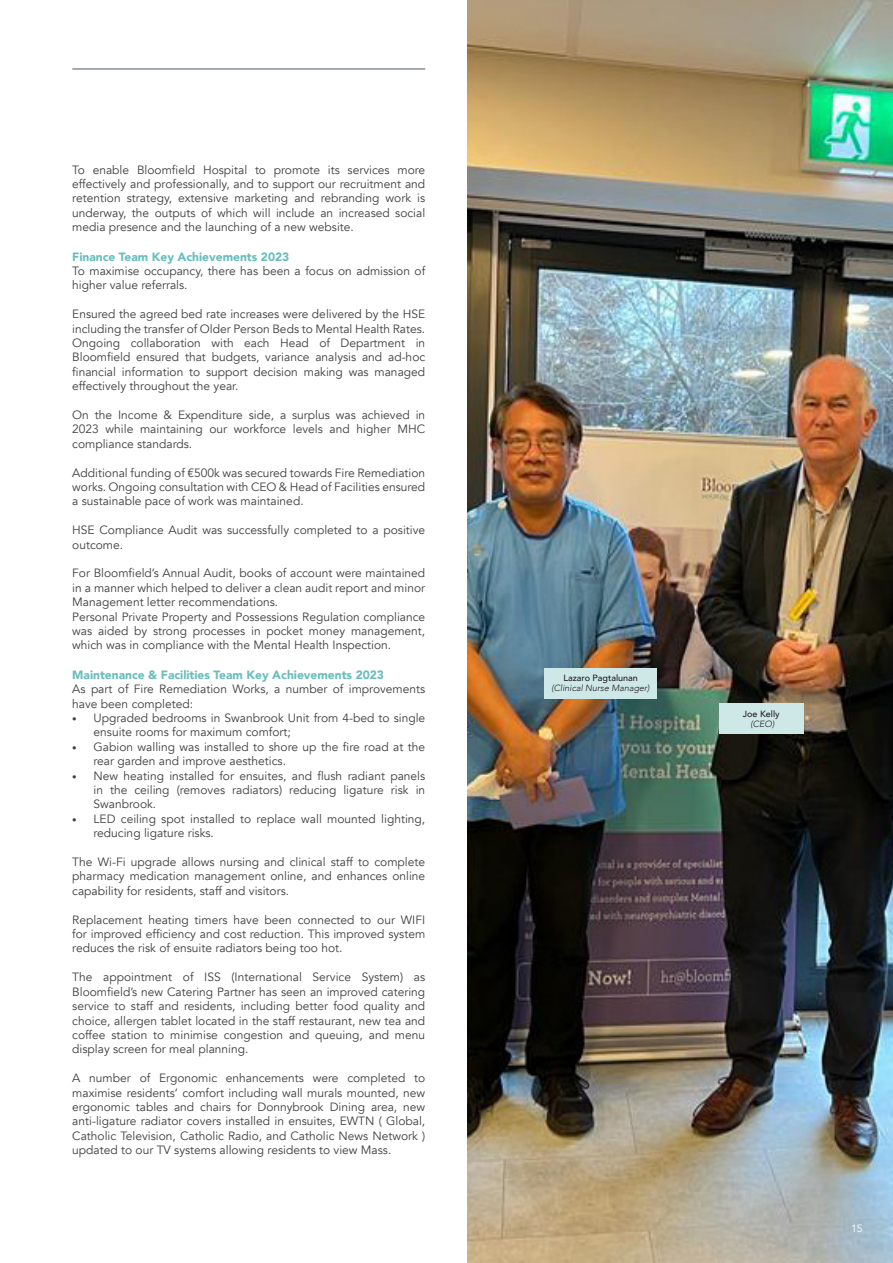
<style>
.page{position:relative;width:893px;height:1263px;background:#fff}
.page>*{position:absolute;margin:0;border:0;box-sizing:border-box;transform-origin:0 0}
.t1{font:12px/14.4px "Avenir";color:#3e3e3f;text-align:justify}
.t2{font:900 12px "Avenir";color:#68bdbc}
.t3{font:10.5px "Avenir";color:#fff}
.t4{font:italic 300 9px/10.5px "Avenir";color:#231f20;text-align:center}
.t5{font:500 9px "Avenir";color:#231f20}
.s1{font-size:9px}
.s2{font-weight:500;font-style:normal}
</style>
<div class="page">
<img style="left:468px;top:0;width:425px;height:1263px">
<div style="left:544px;top:668px;width:113px;height:30px;background:#cee8e8"></div>
<div style="left:719px;top:703px;width:85px;height:31px;background:#cee8e8"></div>
<hr style="left:72px;top:69px;width:353px;height:1px;background:#4f595f">
<p class="t1" style="left:72px;top:162px;width:354px">To enable Bloomfield Hospital to promote its services more effectively and professionally, and to support our recruitment and retention strategy, extensive marketing and rebranding work is underway, the outputs of which will include an increased social media presence and the launching of a new website.</p>
<p class="t2" style="left:72px;top:246px;width:219px">Finance Team Key Achievements 2023</p>
<p class="t1" style="left:72px;top:264px;width:354px">To maximise occupancy, there has been a focus on admission of higher value referrals.</p>
<p class="t1" style="left:72px;top:307px;width:354px">Ensured the agreed bed rate increases were delivered by the HSE including the transfer of Older Person Beds to Mental Health Rates.</p>
<p class="t1" style="left:72px;top:336px;width:354px">Ongoing collaboration with each Head of Department in Bloomfield ensured that budgets, variance analysis and ad-hoc financial information to support decision making was managed effectively throughout the year.</p>
<p class="t1" style="left:72px;top:408px;width:354px">On the Income &amp; Expenditure side, a surplus was achieved in 2023 while maintaining our workforce levels and higher MHC compliance standards.</p>
<p class="t1" style="left:72px;top:465px;width:354px">Additional funding of €500k was secured towards Fire Remediation works. Ongoing consultation with CEO &amp; Head of Facilities ensured a sustainable pace of work was maintained.</p>
<p class="t1" style="left:72px;top:523px;width:354px">HSE Compliance Audit was successfully completed to a positive outcome.</p>
<p class="t1" style="left:72px;top:566px;width:354px">For Bloomfield’s Annual Audit, books of account were maintained in a manner which helped to deliver a clean audit report and minor Management letter recommendations.</p>
<p class="t1" style="left:72px;top:609px;width:354px">Personal Private Property and Possessions Regulation compliance was aided by strong processes in pocket money management, which was in compliance with the Mental Health Inspection.</p>
<p class="t2" style="left:72px;top:664px;width:313px">Maintenance &amp; Facilities Team Key Achievements 2023</p>
<p class="t1" style="left:72px;top:682px;width:354px">As part of Fire Remediation Works, a number of improvements have been completed:</p>
<p class="t1" style="left:94px;top:711px;width:333px;text-indent:-21px"><span class="s1">•</span> Upgraded bedrooms in Swanbrook Unit from 4-bed to single ensuite rooms for maximum comfort;</p>
<p class="t1" style="left:94px;top:740px;width:333px;text-indent:-21px"><span class="s1">•</span> Gabion walling was installed to shore up the fire road at the rear garden and improve aesthetics.</p>
<p class="t1" style="left:94px;top:768px;width:333px;text-indent:-21px"><span class="s1">•</span> New heating installed for ensuites, and flush radiant panels in the ceiling (removes radiators) reducing ligature risk in Swanbrook.</p>
<p class="t1" style="left:94px;top:812px;width:333px;text-indent:-21px"><span class="s1">•</span> LED ceiling spot installed to replace wall mounted lighting, reducing ligature risks.</p>
<p class="t1" style="left:72px;top:855px;width:354px">The Wi-Fi upgrade allows nursing and clinical staff to complete pharmacy medication management online, and enhances online capability for residents, staff and visitors.</p>
<p class="t1" style="left:72px;top:912px;width:354px">Replacement heating timers have been connected to our WIFI for improved efficiency and cost reduction. This improved system reduces the risk of ensuite radiators being too hot.</p>
<p class="t1" style="left:72px;top:970px;width:354px">The appointment of ISS (International Service System) as Bloomfield’s new Catering Partner has seen an improved catering service to staff and residents, including better food quality and choice, allergen tablet located in the staff restaurant, new tea and coffee station to minimise congestion and queuing, and menu display screen for meal planning.</p>
<p class="t1" style="left:72px;top:1071px;width:354px">A number of Ergonomic enhancements were completed to maximise residents’ comfort including wall murals mounted, new ergonomic tables and chairs for Donnybrook Dining area, new anti-ligature radiator covers installed in ensuites, EWTN ( Global, Catholic Television, Catholic Radio, and Catholic News Network ) updated to our TV systems allowing residents to view Mass.</p>
<p class="t4" style="left:552px;top:672px;width:100px"><span class="s2">Lazaro Pagtalunan </span>(Clinical Nurse Manager)</p>
<p class="t5" style="left:743px;top:706px;width:38px">Joe Kelly</p>
<p class="t4" style="left:751px;top:719px;width:25px">(CEO)</p>
<p class="t3" style="left:851px;top:1222px;width:13px">15</p>
</div>
